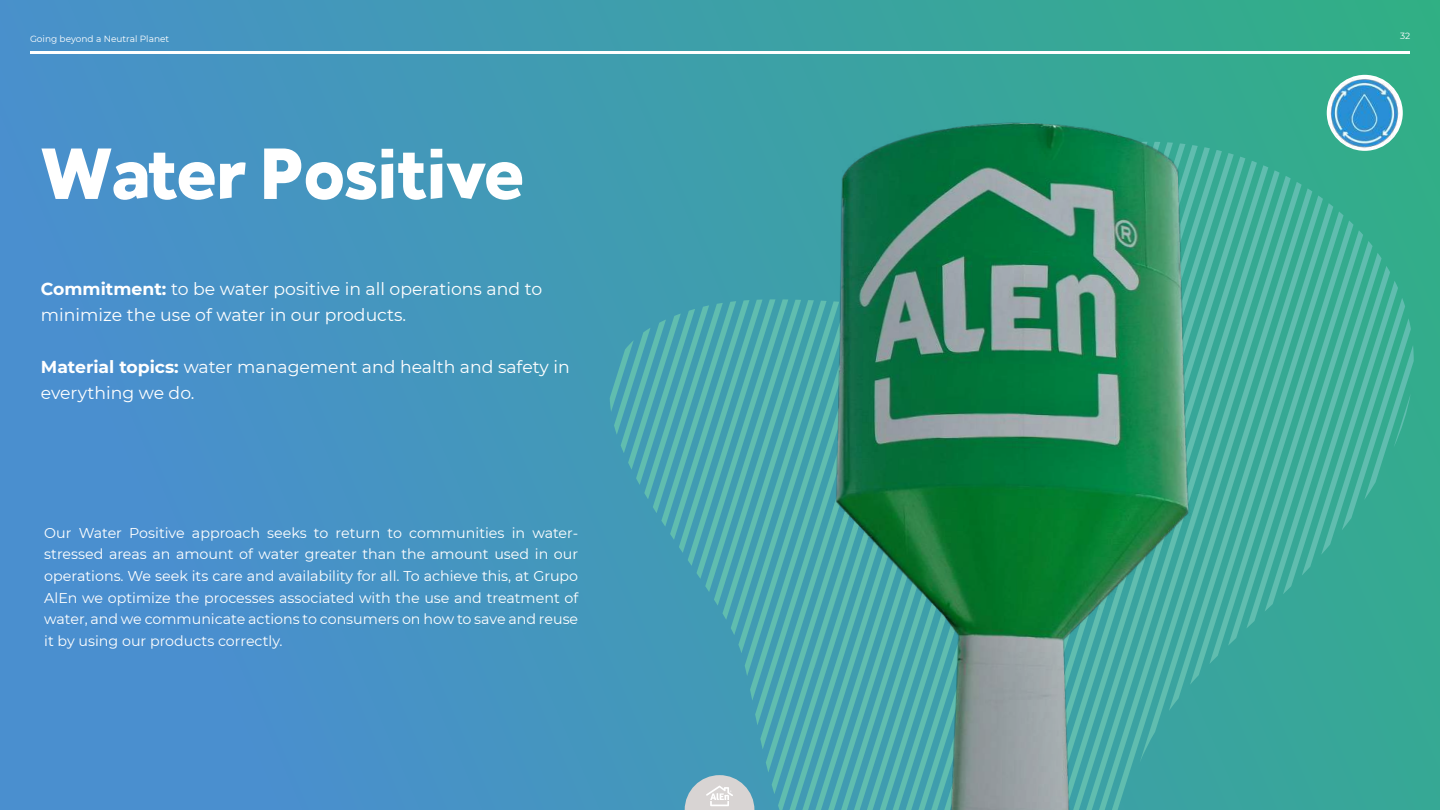
<style>
.page{position:relative;width:1440px;height:810px;background:#fff}
.page>*{position:absolute;margin:0;border:0;box-sizing:border-box;transform-origin:0 0}
.t1{font:94.5px "Charlly Sans";color:#fff}
.t2{font:17.25px/26.1px "Montserrat";color:#fff}
.t3{font:14.25px/21.6px "Montserrat";color:#fff;text-align:justify}
.t4{font:9px "Montserrat";color:#fff}
.s1{font-weight:700}
</style>
<div class="page">
<div style="left:0;top:0;width:1440px;height:810px;background:linear-gradient(to right,#4c8dd4,#30b084)"></div>
<svg style="left:610px;top:299px;width:115px;height:377px;background:#48a2b3"></svg>
<svg style="left:1381px;top:253px;width:33px;height:359px;background:#3bad94"></svg>
<img style="left:725px;top:37px;width:656px;height:773px">
<img style="left:1330px;top:78px;width:70px;height:70px">
<hr style="left:30px;top:51px;width:1380px;height:3px;background:#fff">
<svg style="left:685px;top:775px;width:69px;height:35px;background:#bbcad0"></svg>
<p class="t4" style="left:30px;top:33px;width:141px">Going beyond a Neutral Planet</p>
<h1 class="t1" style="left:41px;top:126px;width:484px">Water Positive</h1>
<p class="t2" style="left:41px;top:275px;width:503px"><span class="s1">Commitment:</span> to be water positive in all operations and to minimize the use of water in our products.</p>
<p class="t2" style="left:41px;top:353px;width:530px"><span class="s1">Material topics:</span> water management and health and safety in everything we do.</p>
<p class="t3" style="left:44px;top:522px;width:535px">Our Water Positive approach seeks to return to communities in water&shy;stressed areas an amount of water greater than the amount used in our operations. We seek its care and availability for all. To achieve this, at Grupo AlEn we optimize the processes associated with the use and treatment of water, and we communicate actions to consumers on how to save and reuse it by using our products correctly.</p>
<p class="t4" style="left:1400px;top:29px;width:12px">32</p>
</div>
